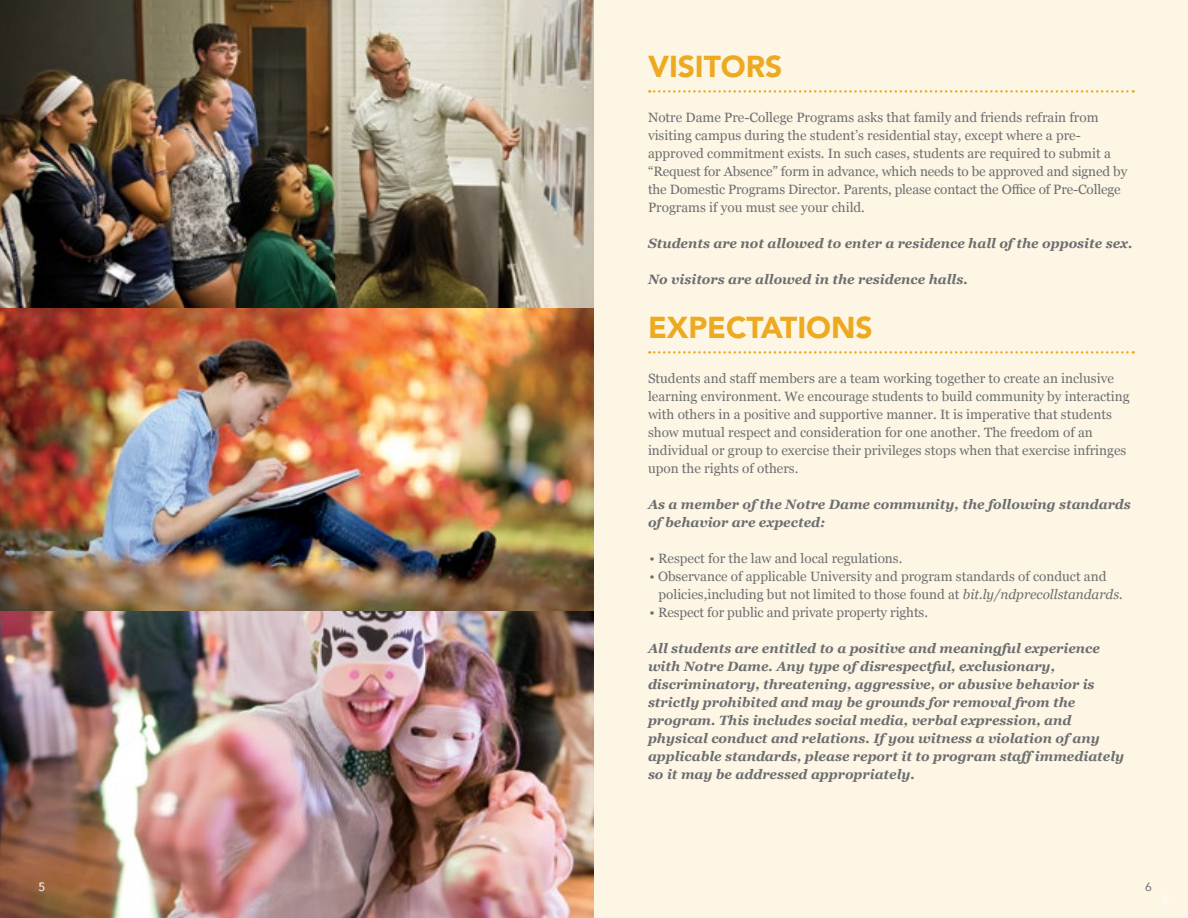
<style>
.page{position:relative;width:1188px;height:918px;background:#fff}
.page>*{position:absolute;margin:0;border:0;box-sizing:border-box;transform-origin:0 0}
.t1{font:900 30px "Avenir LT Std";letter-spacing:-.005em;color:#eda920}
.t2{font:13.5px/18px "Georgia";color:#6d6e71}
.t3{font:italic 700 13.5px/18px "Georgia";color:#6d6e71}
.t4{font:12px "Avenir";color:#fff}
.t5{font:12px "Avenir";color:#6d6e71}
.s1{font-style:italic}
</style>
<div class="page">
<img style="left:0;top:0;width:594px;height:918px">
<div style="left:594px;top:0;width:594px;height:918px;background:#fdf6e4"></div>
<svg style="left:649px;top:90px;width:485px;height:3px"></svg>
<svg style="left:649px;top:351px;width:485px;height:3px"></svg>
<p class="t4" style="left:38px;top:878px;width:8px">5</p>
<h1 class="t1" style="left:648px;top:48px;width:136px">VISITORS</h1>
<p class="t2" style="left:648px;top:107px;width:481px">Notre Dame Pre-College Programs asks that family and friends refrain from visiting campus during the student’s residential stay, except where a pre&shy;approved commitment exists. In such cases, students are required to submit a “Request for Absence” form in advance, which needs to be approved and signed by the Domestic Programs Director. Parents, please contact the Office of Pre-College Programs if you must see your child.</p>
<p class="t3" style="left:648px;top:233px;width:486px">Students are not allowed to enter a residence hall of the opposite sex.</p>
<p class="t3" style="left:648px;top:269px;width:321px">No visitors are allowed in the residence halls.</p>
<h1 class="t1" style="left:648px;top:309px;width:226px">EXPECTATIONS</h1>
<p class="t2" style="left:648px;top:368px;width:483px">Students and staff members are a team working together to create an inclusive learning environment. We encourage students to build community by interacting with others in a positive and supportive manner. It is imperative that students show mutual respect and consideration for one another. The freedom of an individual or group to exercise their privileges stops when that exercise infringes upon the rights of others.</p>
<p class="t3" style="left:648px;top:494px;width:484px">As a member of the Notre Dame community, the following standards of behavior are expected:</p>
<p class="t2" style="left:649px;top:548px;width:254px">• Respect for the law and local regulations.</p>
<p class="t2" style="left:659px;top:566px;width:466px;text-indent:-9px">• Observance of applicable University and program standards of conduct and policies,including but not limited to those found at <span class="s1">bit.ly/ndprecollstandards.</span></p>
<p class="t2" style="left:650px;top:602px;width:280px">• Respect for public and private property rights.</p>
<p class="t3" style="left:648px;top:638px;width:478px">All students are entitled to a positive and meaningful experience with Notre Dame. Any type of disrespectful, exclusionary, discriminatory, threatening, aggressive, or abusive behavior is strictly prohibited and may be grounds for removal from the program. This includes social media, verbal expression, and physical conduct and relations. If you witness a violation of any applicable standards, please report it to program staffimmediately so it may be addressed appropriately.</p>
<p class="t5" style="left:1146px;top:877px;width:8px">6</p>
<p class="t4" style="left:1162px;top:889px;width:8px">6</p>
</div>
